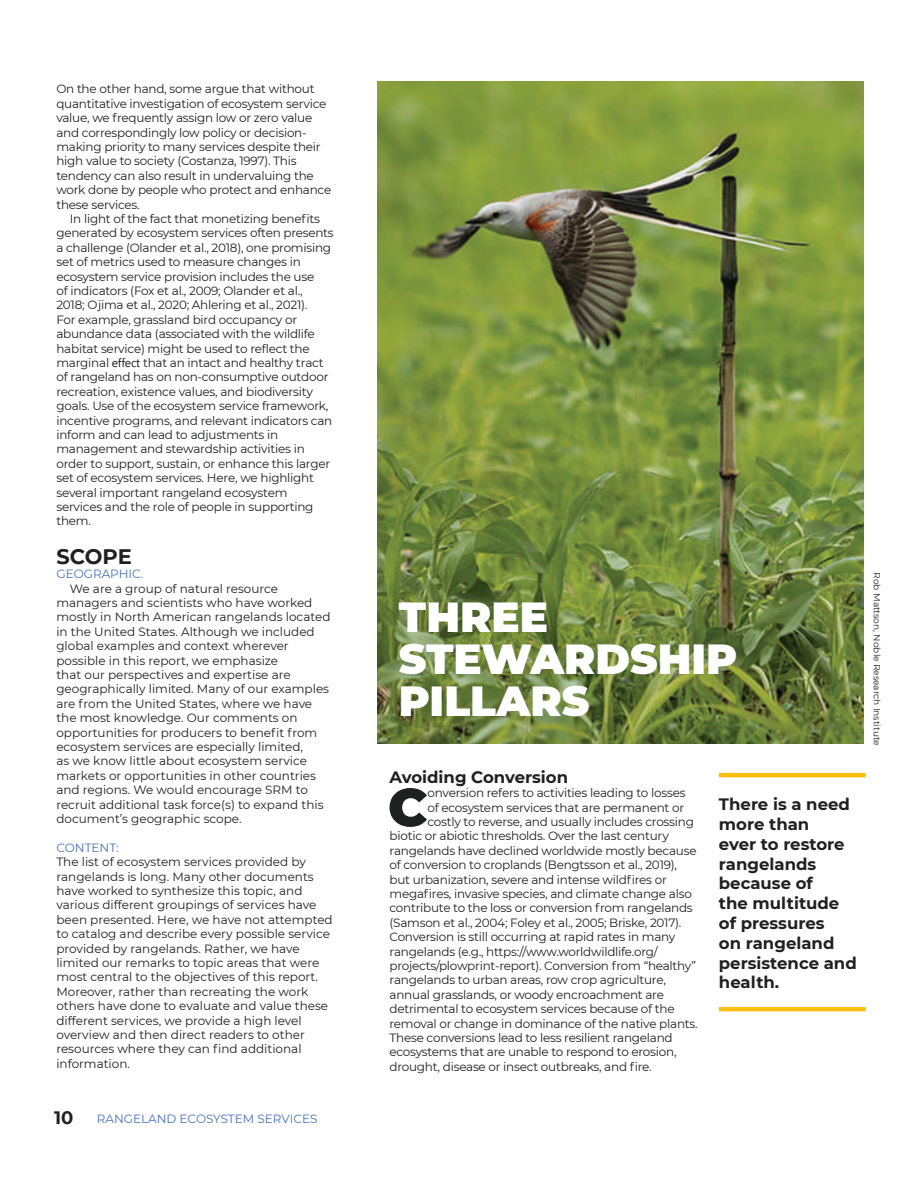
<style>
.page{position:relative;width:918px;height:1188px;background:#fff}
.page>*{position:absolute;margin:0;border:0;box-sizing:border-box;transform-origin:0 0}
.t1{font:900 53.1px "Montserrat";color:#1f2020}
.t2{font:900 42px/42px "Montserrat";color:#fff}
.t3{font:700 21px "Montserrat";letter-spacing:-.005em;color:#231f20}
.t4{font:700 18px "Montserrat";color:#231f20}
.t5{font:700 16.5px/19.8px "Montserrat";color:#231f20}
.t6{font:12px/14.4px "Montserrat";letter-spacing:-.02em;color:#1f2020}
.t7{font:12px/14.4px "Montserrat";color:#1f2020}
.t8{font:12px "Montserrat";color:#4871b8}
.t9{font:9px "Montserrat";color:#1f2020}
.s1{font-family:"Segoe UI"}
</style>
<div class="page">
<img style="left:378px;top:82px;width:486px;height:662px">
<hr style="left:719px;top:773px;width:147px;height:4px;background:#fdc011">
<hr style="left:719px;top:1007px;width:147px;height:4px;background:#fdc011">
<p class="t6" style="left:56px;top:81px;width:276px">On the other hand, some argue that without quantitative investigation of ecosystem service value, we frequently assign low or zero value and correspondingly low policy or decision&shy;making priority to many services despite their high value to society (Costanza, 1997). This tendency can also result in undervaluing the work done by people who protect and enhance these services.</p>
<p class="t6" style="left:56px;top:211px;width:279px;text-indent:14px">In light of the fact that monetizing benefits generated by ecosystem services often presents a challenge (Olander et al., 2018), one promising set of metrics used to measure changes in ecosystem service provision includes the use<br>of indicators (Fox et al., 2009; Olander et al.,<br>2018; Ojima et al., 2020; Ahlering et al., 2021).<br>For example, grassland bird occupancy or abundance data (associated with the wildlife habitat service) might be used to reflect the marginal <span class="s1">effect</span> that an intact and healthy tract of rangeland has on non-consumptive outdoor recreation, existence values, and biodiversity goals. Use of the ecosystem service framework, incentive programs, and relevant indicators can inform and can lead to adjustments in management and stewardship activities in order to support, sustain, or enhance this larger set of ecosystem services. Here, we highlight several important rangeland ecosystem services and the role of people in supporting them.</p>
<h3 class="t3" style="left:56px;top:541px;width:77px">SCOPE</h3>
<p class="t8" style="left:56px;top:566px;width:89px">GEOGRAPHIC.</p>
<p class="t7" style="left:56px;top:581px;width:276px;text-indent:14px">We are a group of natural resource managers and scientists who have worked mostly in North American rangelands located in the United States. Although we included global examples and context wherever possible in this report, we emphasize<br>that our perspectives and expertise are geographically limited. Many of our examples are from the United States, where we have the most knowledge. Our comments on opportunities for producers to benefit from ecosystem services are especially limited,<br>as we know little about ecosystem service markets or opportunities in other countries and regions. We would encourage SRM to recruit additional task force(s) to expand this document’s geographic scope.</p>
<p class="t8" style="left:56px;top:839px;width:64px">CONTENT:</p>
<p class="t7" style="left:56px;top:854px;width:278px">The list of ecosystem services provided by rangelands is long. Many other documents have worked to synthesize this topic, and various different groupings of services have been presented. Here, we have not attempted to catalog and describe every possible service provided by rangelands. Rather, we have limited our remarks to topic areas that were most central to the objectives of this report.<br>Moreover, rather than recreating the work others have done to evaluate and value these different services, we provide a high level overview and then direct readers to other resources where they can find additional information.</p>
<h3 class="t4" style="left:54px;top:1105px;width:21px">10</h3>
<p class="t8" style="left:97px;top:1110px;width:222px">RANGELAND ECOSYSTEM SERVICES</p>
<h2 class="t2" style="left:399px;top:594px;width:340px">THREE<br>STEWARDSHIP<br>PILLARS</h2>
<h3 class="t5" style="left:390px;top:766px;width:180px">Avoiding Conversion</h3>
<h1 class="t1" style="left:388px;top:767px;width:41px">C</h1>
<p class="t6" style="left:428px;top:785px;width:259px">onversion refers to activities leading to losses</p>
<p class="t6" style="left:428px;top:800px;width:258px">of ecosystem services that are permanent or</p>
<p class="t6" style="left:428px;top:814px;width:268px">costly to reverse, and usually includes crossing</p>
<p class="t6" style="left:390px;top:829px;width:281px">biotic or abiotic thresholds. Over the last century</p>
<p class="t6" style="left:390px;top:843px;width:309px">rangelands have declined worldwide mostly because</p>
<p class="t6" style="left:390px;top:857px;width:289px">of conversion to croplands (Bengtsson et al., 2019),</p>
<p class="t6" style="left:390px;top:872px;width:279px">but urbanization, severe and intense wildfires or</p>
<p class="t6" style="left:390px;top:886px;width:304px">megafires, invasive species, and climate change also</p>
<p class="t6" style="left:390px;top:901px;width:305px">contribute to the loss or conversion from rangelands</p>
<p class="t6" style="left:390px;top:915px;width:293px">(Samson et al., 2004; Foley et al., 2005; Briske, 2017).</p>
<p class="t6" style="left:390px;top:929px;width:287px">Conversion is still occurring at rapid rates in many</p>
<p class="t6" style="left:390px;top:944px;width:270px">rangelands (e.g., https://www.worldwildlife.org/</p>
<p class="t6" style="left:390px;top:958px;width:308px">projects/plowprint-report). Conversion from “healthy”</p>
<p class="t6" style="left:390px;top:973px;width:278px">rangelands to urban areas, row crop agriculture,</p>
<p class="t6" style="left:390px;top:987px;width:276px">annual grasslands, or woody encroachment are</p>
<p class="t6" style="left:390px;top:1001px;width:287px">detrimental to ecosystem services because of the</p>
<p class="t6" style="left:390px;top:1016px;width:310px">removal or change in dominance of the native plants.</p>
<p class="t6" style="left:390px;top:1030px;width:285px">These conversions lead to less resilient rangeland</p>
<p class="t6" style="left:390px;top:1045px;width:289px">ecosystems that are unable to respond to erosion,</p>
<p class="t6" style="left:390px;top:1059px;width:264px">drought, disease or insect outbreaks, and fire.</p>
<h3 class="t5" style="left:719px;top:794px;width:139px">There is a need more than<br>ever to restore rangelands because of<br>the multitude of pressures<br>on rangeland persistence and health.</h3>
<p class="t9" style="left:883px;top:572px;width:175px;rotate:90deg">Rob Mattson, Noble Research Institute</p>
</div>
